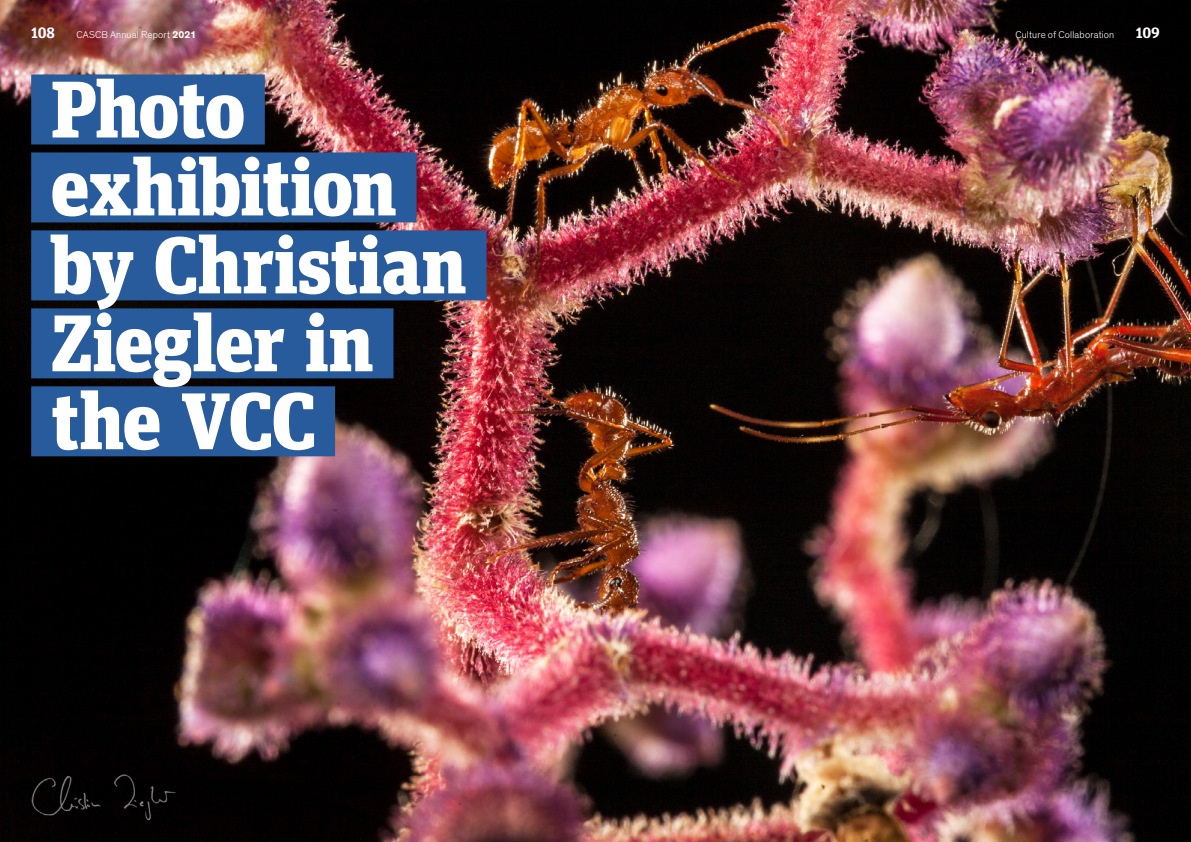
<style>
.page{position:relative;width:1191px;height:842px;background:#fff}
.page>*{position:absolute;margin:0;border:0;box-sizing:border-box;transform-origin:0 0}
.t1{font:900 80px/77.9px "Unit Slab Pro";letter-spacing:-.02em;color:#fff}
.t2{font:700 15px "Unit Slab Pro";letter-spacing:-.01em;color:#fff}
.t3{font:300 10px "Theinhardt";letter-spacing:.015em;color:#fff}
.s1{font-weight:700}
</style>
<div class="page">
<img style="left:0;top:0;width:1191px;height:842px">
<div style="left:31px;top:74px;width:234px;height:70px;background:#275b9b"></div>
<div style="left:31px;top:152px;width:385px;height:70px;background:#275b9b"></div>
<div style="left:31px;top:230px;width:455px;height:70px;background:#275b9b"></div>
<div style="left:31px;top:308px;width:362px;height:70px;background:#275b9b"></div>
<div style="left:31px;top:386px;width:304px;height:70px;background:#275b9b"></div>
<h2 class="t2" style="left:31px;top:22px;width:25px">108</h2>
<p class="t3" style="left:76px;top:29px;width:121px">CASCB Annual Report <span class="s1">2021</span></p>
<p class="t3" style="left:1015px;top:29px;width:100px">Culture of Collaboration</p>
<h2 class="t2" style="left:1135px;top:22px;width:25px">109</h2>
<h1 class="t1" style="left:51px;top:65px;width:418px">Photo exhibition by Christian<br>Ziegler in the VCC</h1>
</div>
